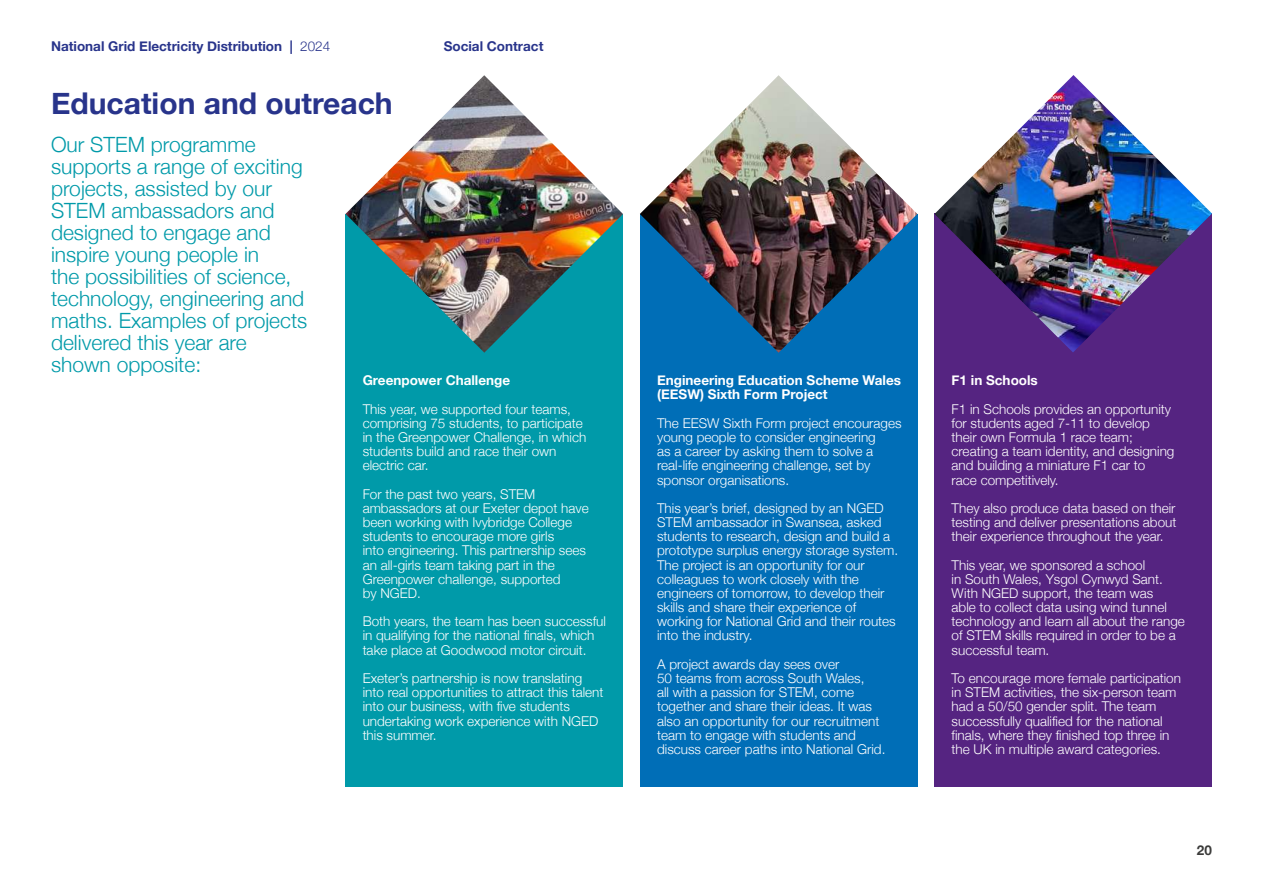
<style>
.page{position:relative;width:1263px;height:893px;background:#fff}
.page>*{position:absolute;margin:0;border:0;box-sizing:border-box;transform-origin:0 0}
.t1{font:700 30px "Helvetica Neue";color:#28348b}
.t2{font:300 21px/22px "Helvetica Neue";color:#009aa9}
.t3{font:300 13.5px/14.1px "Helvetica Neue";color:#fff}
.t4{font:700 13.5px/14.1px "Helvetica Neue";color:#fff}
.t5{font:700 13.5px "Helvetica Neue";color:#28348b}
.t6{font:700 13.5px "Helvetica Neue";color:#3c3c3b}
.s1{font-weight:300}
</style>
<div class="page">
<div style="left:345px;top:214px;width:278px;height:573px;background:#009aa9"></div>
<div style="left:640px;top:214px;width:277px;height:573px;background:#006eb7"></div>
<div style="left:934px;top:213px;width:278px;height:574px;background:#552481"></div>
<img style="left:345px;top:75px;width:278px;height:278px">
<img style="left:640px;top:75px;width:277px;height:278px">
<img style="left:934px;top:75px;width:278px;height:277px">
<p class="t5" style="left:51px;top:36px;width:281px">National Grid Electricity Distribution | <span class="s1">2024</span></p>
<p class="t5" style="left:444px;top:36px;width:101px">Social Contract</p>
<h1 class="t1" style="left:51px;top:80px;width:343px">Education and outreach</h1>
<p class="t2" style="left:51px;top:132px;width:258px">Our STEM programme supports a range of exciting projects, assisted by our<br>STEM ambassadors and designed to engage and inspire young people in<br>the possibilities of science, technology, engineering and maths. Examples of projects delivered this year are shown opposite:</p>
<p class="t4" style="left:363px;top:374px;width:149px">Greenpower Challenge</p>
<p class="t3" style="left:363px;top:401px;width:225px">This year, we supported four teams, comprising 75 students, to participate in the Greenpower Challenge, in which students build and race their own electric car.</p>
<p class="t3" style="left:363px;top:486px;width:228px">For the past two years, STEM ambassadors at our Exeter depot have been working with Ivybridge College students to encourage more girls<br>into engineering. This partnership sees an all-girls team taking part in the<br>Greenpower challenge, supported<br>by NGED.</p>
<p class="t3" style="left:363px;top:613px;width:245px">Both years, the team has been successful in qualifying for the national finals, which take place at Goodwood motor circuit.</p>
<p class="t3" style="left:363px;top:670px;width:242px">Exeter’s partnership is now translating into real opportunities to attract this talent into our business, with five students undertaking work experience with NGED this summer.</p>
<p class="t4" style="left:657px;top:374px;width:245px">Engineering Education Scheme Wales (EESW) Sixth Form Project</p>
<p class="t3" style="left:657px;top:415px;width:246px">The EESW Sixth Form project encourages young people to consider engineering<br>as a career by asking them to solve a real-life engineering challenge, set by sponsor organisations.</p>
<p class="t3" style="left:657px;top:500px;width:243px">This year’s brief, designed by an NGED STEM ambassador in Swansea, asked students to research, design and build a prototype surplus energy storage system.<br>The project is an opportunity for our colleagues to work closely with the engineers of tomorrow, to develop their skills and share their experience of working for National Grid and their routes into the industry.</p>
<p class="t3" style="left:657px;top:656px;width:230px">A project awards day sees over<br>50 teams from across South Wales,<br>all with a passion for STEM, come together and share their ideas. It was also an opportunity for our recruitment team to engage with students and discuss career paths into National Grid.</p>
<p class="t4" style="left:952px;top:374px;width:88px">F1 in Schools</p>
<p class="t3" style="left:952px;top:401px;width:224px">F1 in Schools provides an opportunity for students aged 7-11 to develop their own Formula 1 race team; creating a team identity, and designing and building a miniature F1 car to<br>race competitively.</p>
<p class="t3" style="left:952px;top:500px;width:226px;text-align:justify">They also produce data based on their testing and deliver presentations about their experience throughout the year.</p>
<p class="t3" style="left:952px;top:557px;width:235px">This year, we sponsored a school<br>in South Wales, Ysgol Cynwyd Sant.<br>With NGED support, the team was<br>able to collect data using wind tunnel technology and learn all about the range of STEM skills required in order to be a successful team.</p>
<p class="t3" style="left:952px;top:670px;width:231px">To encourage more female participation in STEM activities, the six-person team had a 50/50 gender split. The team successfully qualified for the national finals, where they finished top three in the UK in multiple award categories.</p>
<p class="t6" style="left:1197px;top:840px;width:17px">20</p>
</div>
